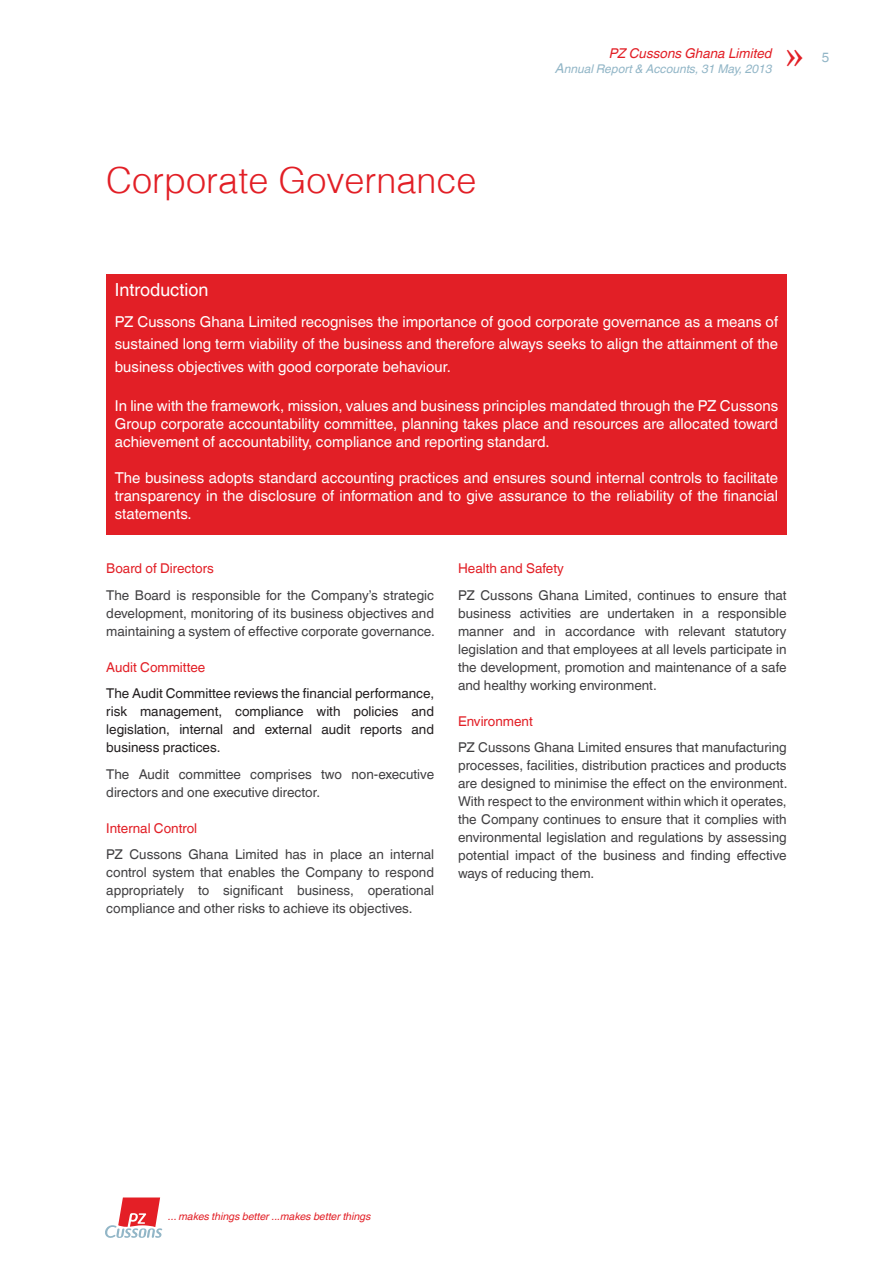
<style>
.page{position:relative;width:893px;height:1263px;background:#fff}
.page>*{position:absolute;margin:0;border:0;box-sizing:border-box;transform-origin:0 0}
.t1{font:45px "Minion Pro";color:#e21f26}
.t2{font:300 36px "Helv";color:#e21f26}
.t3{font:18px "Helvetica World";color:#fff}
.t4{font:15px/18px "Helvetica World";color:#fff;text-align:justify}
.t5{font:13.5px/18px "Helvetica World";color:#414042;text-align:justify}
.t6{font:13.5px/18px "Helvetica World";color:#231f20;text-align:justify}
.t7{font:13.5px "Helvetica World";color:#e21f26}
.t8{font:italic 13.5px "Helvetica World";color:#e21f26}
.t9{font:13.5px "Helvetica World";color:#92b6c7}
.t10{font:italic 12px "Helvetica World";color:#92b6c7}
.t11{font:italic 10.5px "Helvetica World";color:#e21f26}
.s1{font-size:13.5px}
</style>
<div class="page">
<svg style="left:105px;top:1197px;width:57px;height:41px"></svg>
<div style="left:106px;top:274px;width:681px;height:261px;background:#e21f26"></div>
<p class="t8" style="left:609px;top:45px;width:164px">PZ Cussons Ghana Limited</p>
<p class="t10" style="left:556px;top:61px;width:218px"><span class="s1">A</span>nnual Report &amp; Accounts, 31 May, 2013</p>
<h1 class="t1" style="left:785px;top:24px;width:22px">»</h1>
<p class="t9" style="left:822px;top:50px;width:9px">5</p>
<h2 class="t2" style="left:106px;top:157px;width:372px">Corporate Governance</h2>
<h3 class="t3" style="left:115px;top:279px;width:95px">Introduction</h3>
<p class="t4" style="left:115px;top:310px;width:665px;line-height:22.5px">PZ Cussons Ghana Limited recognises the importance of good corporate governance as a means of sustained long term viability of the business and therefore always seeks to align the attainment of the business objectives with good corporate behaviour.</p>
<p class="t4" style="left:115px;top:397px;width:665px">In line with the framework, mission, values and business principles mandated through the PZ Cussons Group corporate accountability committee, planning takes place and resources are allocated toward achievement of accountability, compliance and reporting standard.</p>
<p class="t4" style="left:115px;top:469px;width:665px">The business adopts standard accounting practices and ensures sound internal controls to facilitate transparency in the disclosure of information and to give assurance to the reliability of the financial statements.</p>
<p class="t7" style="left:106px;top:561px;width:109px">Board of Directors</p>
<p class="t5" style="left:106px;top:586px;width:330px">The Board is responsible for the Company’s strategic development, monitoring of its business objectives and maintaining a system of effective corporate governance.</p>
<p class="t7" style="left:106px;top:659px;width:101px">Audit Committee</p>
<p class="t6" style="left:106px;top:684px;width:329px">The Audit Committee reviews the financial performance, risk management, compliance with policies and legislation, internal and external audit reports and business practices.</p>
<p class="t5" style="left:106px;top:765px;width:329px">The Audit committee comprises two non-executive directors and one executive director.</p>
<p class="t7" style="left:106px;top:820px;width:92px">Internal Control</p>
<p class="t5" style="left:106px;top:845px;width:329px">PZ Cussons Ghana Limited has in place an internal control system that enables the Company to respond appropriately to significant business, operational compliance and other risks to achieve its objectives.</p>
<p class="t7" style="left:458px;top:560px;width:107px">Health and Safety</p>
<p class="t5" style="left:458px;top:586px;width:330px">PZ Cussons Ghana Limited, continues to ensure that business activities are undertaken in a responsible manner and in accordance with relevant statutory legislation and that employees at all levels participate in the development, promotion and maintenance of a safe and healthy working environment.</p>
<p class="t7" style="left:458px;top:713px;width:76px">Environment</p>
<p class="t5" style="left:458px;top:738px;width:331px">PZ Cussons Ghana Limited ensures that manufacturing processes, facilities, distribution practices and products are designed to minimise the effect on the environment.<br>With respect to the environment within which it operates, the Company continues to ensure that it complies with environmental legislation and regulations by assessing potential impact of the business and finding effective ways of reducing them.</p>
<p class="t11" style="left:168px;top:1210px;width:204px">... makes things better ...makes better things</p>
</div>
